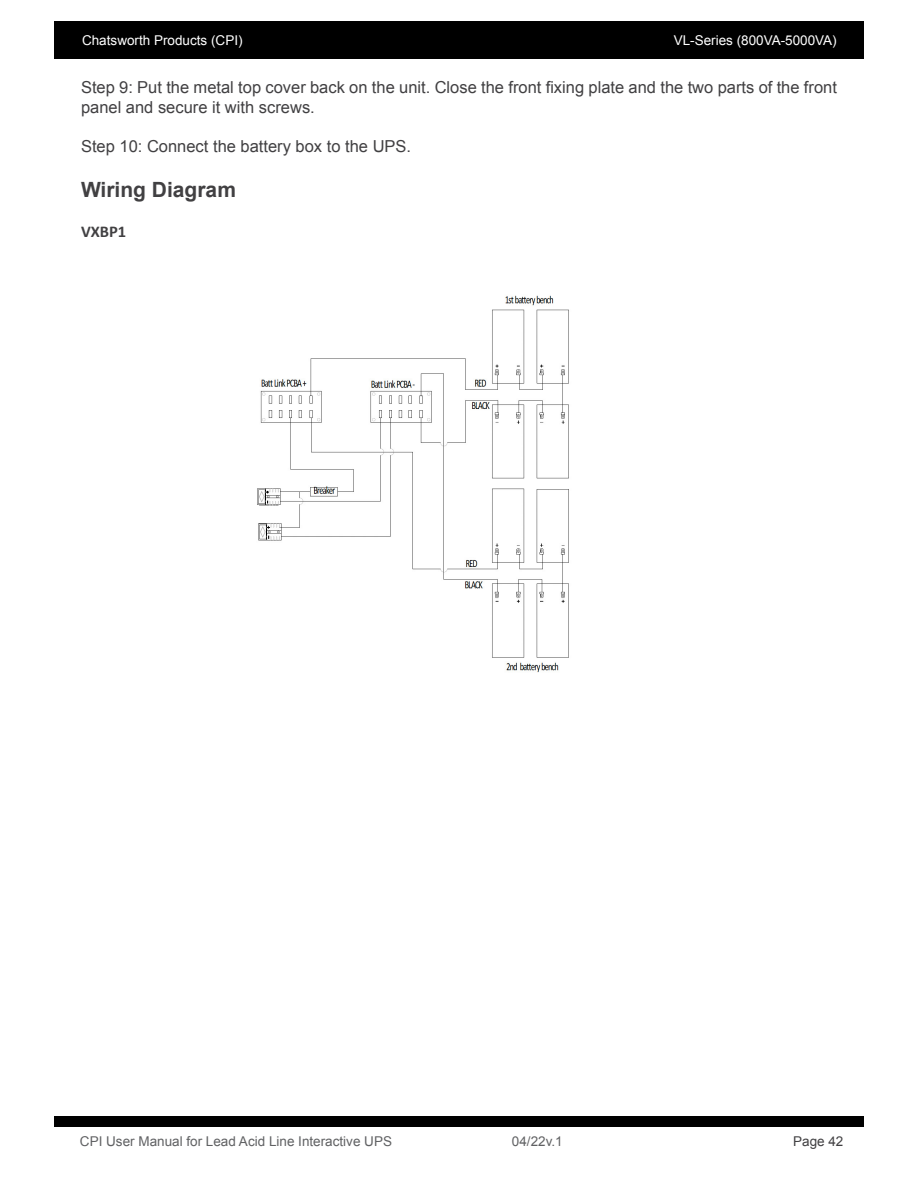
<style>
.page{position:relative;width:918px;height:1188px;background:#fff}
.page>*{position:absolute;margin:0;border:0;box-sizing:border-box;transform-origin:0 0}
.t1{font:700 21px "Arial";color:#414042}
.t2{font:16.5px/19.8px "Arial";color:#414042}
.t3{font:700 16.5px "Calibri";color:#414042}
.t4{font:13.5px "Arial";color:#606163}
.t5{font:13.5px "Arial";color:#fff}
.t6{font:13.5px "Arial";color:#414042}
</style>
<div class="page">
<div style="left:54px;top:21px;width:810px;height:38px;background:#000"></div>
<div style="left:54px;top:1116px;width:810px;height:11px;background:#000"></div>
<img style="left:257px;top:295px;width:312px;height:378px">
<p class="t5" style="left:82px;top:31px;width:162px">Chatsworth Products (CPI)</p>
<p class="t5" style="left:674px;top:31px;width:165px">VL-Series (800VA-5000VA)</p>
<p class="t2" style="left:81px;top:77px;width:758px">Step 9: Put the metal top cover back on the unit. Close the front fixing plate and the two parts of the front panel and secure it with screws.</p>
<p class="t2" style="left:81px;top:137px;width:332px">Step 10: Connect the battery box to the UPS.</p>
<p class="t1" style="left:81px;top:176px;width:157px">Wiring Diagram</p>
<p class="t3" style="left:81px;top:220px;width:47px">VXBP1</p>
<p class="t4" style="left:80px;top:1132px;width:314px">CPI User Manual for Lead Acid Line Interactive UPS</p>
<p class="t4" style="left:512px;top:1132px;width:52px">04/22v.1</p>
<p class="t6" style="left:793px;top:1132px;width:52px">Page 42</p>
</div>
